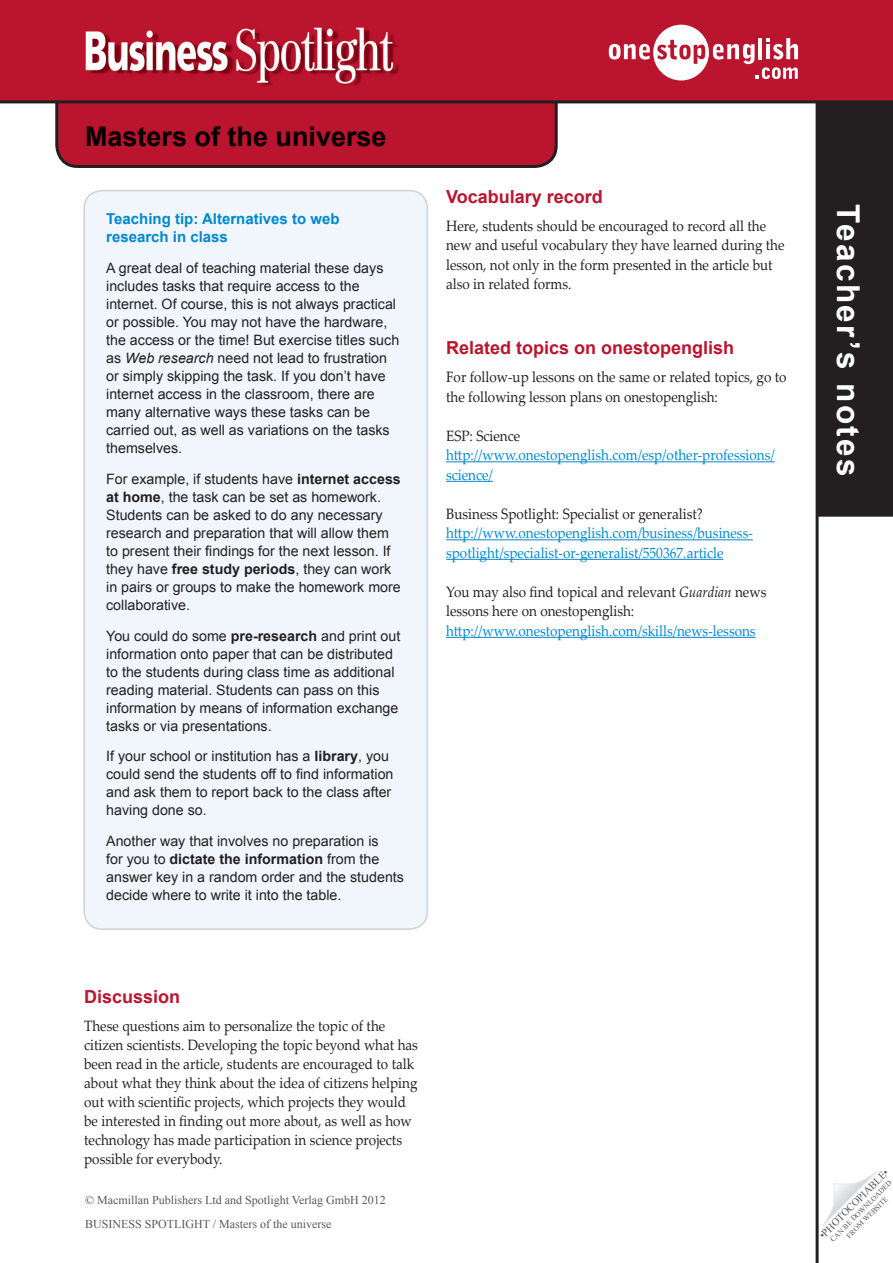
<style>
.page{position:relative;width:893px;height:1263px;background:#fff}
.page>*{position:absolute;margin:0;border:0;box-sizing:border-box;transform-origin:0 0}
.t1{font:700 31.5px "Arial";letter-spacing:.08em;color:#fff}
.t2{font:700 27px "Arial";color:#000}
.Teacher_s_notes_font{font:700 18px "Arial";color:#bb142e}
.Teacher_s_notes_font-2{font:15px/19px "Palatino Linotype";color:#231f20;scale:.9 1}
.t3{font:15px/19.5px "Palatino Linotype";color:#0088ce;scale:.9 1}
.TL_box_header{font:700 15px/18.8px "Arial";color:#0088ce}
.t4{font:14.25px/18px "Arial";color:#231f20}
.t5{font:12px "Times New Roman";color:#57585a}
.t6{font:10.5px "Times New Roman";color:#57585a}
.t7{font:7.5px "Times New Roman";color:#57585a}
.s1{font-style:italic}
.s2{font-weight:700}
</style>
<div class="page">
<div style="left:57px;top:2px;width:499px;height:164px;background:#bb142e;border-radius:21px"></div>
<div style="left:55px;top:0;width:503px;height:168px;border:3px solid #231f20;border-radius:21px"></div>
<hr style="left:816px;top:101px;width:3px;height:1162px;background:#231f20">
<svg style="left:822px;top:1171px;width:55px;height:55px"></svg>
<div style="left:818px;top:103px;width:74px;height:413px;background:#231f20"></div>
<div style="left:817px;top:102px;width:76px;height:415px;border:2px solid #231f20"></div>
<hr style="left:446px;top:461px;width:329px;height:1px;background:#0088ce">
<hr style="left:446px;top:481px;width:47px;height:1px;background:#0088ce">
<hr style="left:446px;top:539px;width:307px;height:1px;background:#0088ce">
<hr style="left:446px;top:559px;width:277px;height:1px;background:#0088ce">
<hr style="left:446px;top:637px;width:310px;height:1px;background:#0088ce">
<div style="left:0;top:0;width:893px;height:101px;background:#bb142e"></div>
<img style="left:85px;top:27px;width:314px;height:59px">
<hr style="left:0;top:100px;width:893px;height:3px;background:#231f20">
<svg style="left:608px;top:24px;width:190px;height:56px"></svg>
<div style="left:84px;top:191px;width:343px;height:738px;background:#f0f6fb;border-radius:18px"></div>
<div style="left:83px;top:190px;width:345px;height:740px;border:2px solid #d1d2d4;border-radius:18px"></div>
<p class="t2" style="left:85px;top:118px;width:303px">Masters of the universe</p>
<p class="TL_box_header" style="left:106px;top:209px;width:235px">Teaching tip: Alternatives to web research in class</p>
<p class="t4" style="left:106px;top:259px;width:295px">A great deal of teaching material these days includes tasks that require access to the internet. Of course, this is not always practical or possible. You may not have the hardware, the access or the time! But exercise titles such as <span class="s1">Web research</span> need not lead to frustration or simply skipping the task. If you don’t have internet access in the classroom, there are many alternative ways these tasks can be carried out, as well as variations on the tasks themselves.</p>
<p class="t4" style="left:106px;top:470px;width:296px">For example, if students have <span class="s2">internet access at home</span>, the task can be set as homework.<br>Students can be asked to do any necessary research and preparation that will allow them to present their findings for the next lesson. If they have <span class="s2">free study periods</span>, they can work in pairs or groups to make the homework more collaborative.</p>
<p class="t4" style="left:106px;top:627px;width:296px">You could do some <span class="s2">pre-research</span> and print out information onto paper that can be distributed to the students during class time as additional reading material. Students can pass on this information by means of information exchange tasks or via presentations.</p>
<p class="t4" style="left:106px;top:747px;width:289px">If your school or institution has a <span class="s2">library</span>, you could send the students off to find information and ask them to report back to the class after having done so.</p>
<p class="t4" style="left:106px;top:832px;width:299px">Another way that involves no preparation is<br>for you to <span class="s2">dictate the information</span> from the answer key in a random order and the students decide where to write it into the table.</p>
<p class="Teacher_s_notes_font" style="left:446px;top:185px;width:158px">Vocabulary record</p>
<p class="Teacher_s_notes_font-2" style="left:446px;top:216px;width:378px;line-height:19.5px">Here, students should be encouraged to record all the new and useful vocabulary they have learned during the lesson, not only in the form presented in the article but also in related forms.</p>
<p class="Teacher_s_notes_font" style="left:446px;top:336px;width:290px">Related topics on onestopenglish</p>
<p class="Teacher_s_notes_font-2" style="left:446px;top:367px;width:380px;line-height:19.5px">For follow-up lessons on the same or related topics, go to the following lesson plans on onestopenglish:</p>
<p class="Teacher_s_notes_font-2" style="left:446px;top:426px;width:84px">ESP: Science</p>
<p class="t3" style="left:446px;top:445px;width:367px">http://www.onestopenglish.com/esp/other-professions/ science/</p>
<p class="Teacher_s_notes_font-2" style="left:446px;top:504px;width:287px">Business Spotlight: Specialist or generalist?</p>
<p class="t3" style="left:446px;top:523px;width:342px">http://www.onestopenglish.com/business/business&shy;spotlight/specialist-or-generalist/550367.article</p>
<p class="Teacher_s_notes_font-2" style="left:446px;top:581px;width:357px;line-height:19.5px">You may also find topical and relevant <span class="s1">Guardian</span> news lessons here on onestopenglish:</p>
<p class="t3" style="left:446px;top:620px;width:345px">http://www.onestopenglish.com/skills/news-lessons</p>
<p class="t1" style="left:869px;top:204px;width:274px;rotate:90deg">Teacher’s notes</p>
<p class="Teacher_s_notes_font" style="left:84px;top:985px;width:98px">Discussion</p>
<p class="Teacher_s_notes_font-2" style="left:84px;top:1015px;width:372px">These questions aim to personalize the topic of the citizen scientists. Developing the topic beyond what has been read in the article, students are encouraged to talk about what they think about the idea of citizens helping out with scientific projects, which projects they would be interested in finding out more about, as well as how technology has made participation in science projects possible for everybody.</p>
<p class="t5" style="left:85px;top:1192px;width:302px">© Macmillan Publishers Ltd and Spotlight Verlag GmbH 2012</p>
<p class="t5" style="left:85px;top:1215px;width:248px">BUSINESS SPOTLIGHT / Masters of the universe</p>
<p class="t6" style="left:816px;top:1232px;width:95px;rotate:-45deg">•PHOTOCOPIABLE•</p>
<p class="t7" style="left:828px;top:1237px;width:85px;rotate:-45deg">CAN BE DOWNLOADED</p>
<p class="t7" style="left:844px;top:1233px;width:57px;rotate:-45deg">FROM WEBSITE</p>
</div>
